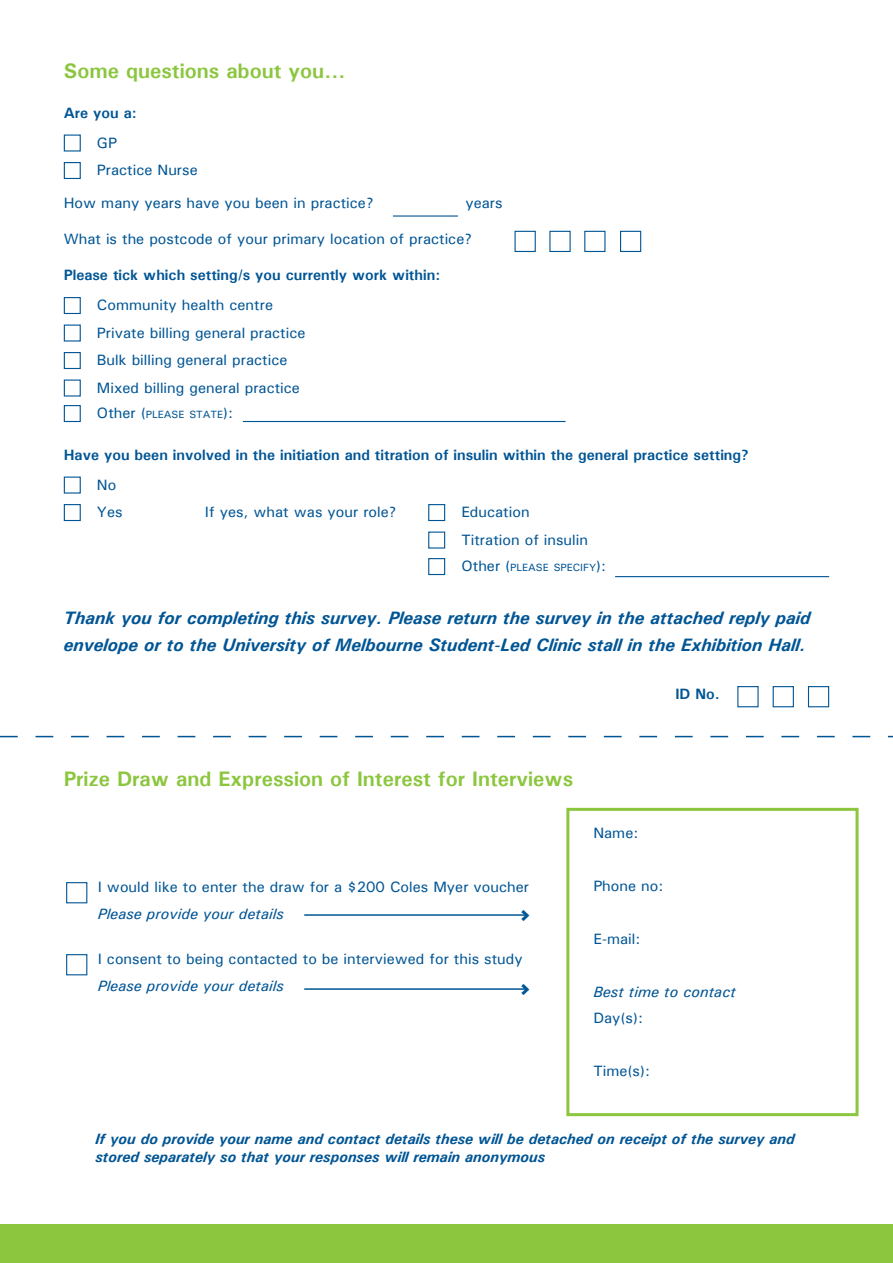
<style>
.page{position:relative;width:893px;height:1263px;background:#fff}
.page>*{position:absolute;margin:0;border:0;box-sizing:border-box;transform-origin:0 0}
.t1{font:700 21px "Univers ATT";color:#8bc63e}
.t2{font:italic 700 18px/27px "Univers ATT";color:#005595}
.t3{font:18px "The Sans Black Expert";color:#005595}
.t4{font:15px "Univers ATT";color:#005595}
.t5{font:700 15px "Univers ATT";color:#005595}
.t6{font:italic 700 15px/18px "Univers ATT";color:#005595}
.t7{font:italic 15px "Univers ATT";color:#005595}
.t8{font:10.5px "Univers ATT";color:#005595}
.s1{font-size:15px}
</style>
<div class="page">
<div style="left:566px;top:808px;width:292px;height:308px;border:3px solid #8bc63e"></div>
<div style="left:0;top:1224px;width:893px;height:39px;background:#8bc63e"></div>
<div style="left:64px;top:135px;width:17px;height:17px;border:1px solid #005595"></div>
<div style="left:64px;top:162px;width:17px;height:17px;border:1px solid #005595"></div>
<hr style="left:393px;top:215px;width:65px;height:2px;background:#005595">
<div style="left:64px;top:379px;width:17px;height:17px;border:1px solid #005595"></div>
<div style="left:64px;top:352px;width:17px;height:17px;border:1px solid #005595"></div>
<div style="left:64px;top:324px;width:17px;height:18px;border:1px solid #005595"></div>
<div style="left:64px;top:297px;width:17px;height:17px;border:1px solid #005595"></div>
<div style="left:514px;top:231px;width:22px;height:21px;border:1px solid #005595"></div>
<div style="left:620px;top:231px;width:21px;height:21px;border:1px solid #005595"></div>
<div style="left:584px;top:231px;width:21px;height:21px;border:1px solid #005595"></div>
<div style="left:549px;top:231px;width:22px;height:21px;border:1px solid #005595"></div>
<div style="left:808px;top:686px;width:21px;height:21px;border:1px solid #005595"></div>
<div style="left:773px;top:686px;width:21px;height:21px;border:1px solid #005595"></div>
<div style="left:737px;top:686px;width:22px;height:21px;border:1px solid #005595"></div>
<svg style="left:0;top:736px;width:893px;height:1px"></svg>
<hr style="left:304px;top:988px;width:222px;height:2px;background:#005595">
<hr style="left:304px;top:914px;width:222px;height:2px;background:#005595">
<div style="left:66px;top:882px;width:21px;height:21px;border:1px solid #005595"></div>
<div style="left:66px;top:954px;width:21px;height:21px;border:1px solid #005595"></div>
<div style="left:64px;top:405px;width:17px;height:17px;border:1px solid #005595"></div>
<hr style="left:243px;top:421px;width:323px;height:1px;background:#005595">
<div style="left:64px;top:504px;width:17px;height:17px;border:1px solid #005595"></div>
<div style="left:64px;top:477px;width:17px;height:17px;border:1px solid #005595"></div>
<div style="left:428px;top:504px;width:17px;height:17px;border:1px solid #005595"></div>
<div style="left:428px;top:531px;width:17px;height:18px;border:1px solid #005595"></div>
<div style="left:428px;top:558px;width:17px;height:17px;border:1px solid #005595"></div>
<hr style="left:615px;top:576px;width:214px;height:1px;background:#005595">
<p class="t1" style="left:64px;top:58px;width:283px">Some questions about you...</p>
<p class="t5" style="left:64px;top:104px;width:75px">Are you a:</p>
<p class="t4" style="left:97px;top:133px;width:22px">GP</p>
<p class="t4" style="left:97px;top:161px;width:102px">Practice Nurse</p>
<p class="t4" style="left:64px;top:194px;width:312px">How many years have you been in practice?</p>
<p class="t4" style="left:465px;top:194px;width:39px">years</p>
<p class="t4" style="left:64px;top:230px;width:410px">What is the postcode of your primary location of practice?</p>
<p class="t5" style="left:64px;top:266px;width:378px">Please tick which setting/s you currently work within:</p>
<p class="t4" style="left:97px;top:296px;width:178px">Community health centre</p>
<p class="t4" style="left:97px;top:323px;width:210px">Private billing general practice</p>
<p class="t4" style="left:97px;top:351px;width:192px">Bulk billing general practice</p>
<p class="t4" style="left:97px;top:378px;width:205px">Mixed billing general practice</p>
<p class="t8" style="left:97px;top:408px;width:138px"><span class="s1">Other (</span>PLEASE STATE<span class="s1">):</span></p>
<p class="t5" style="left:64px;top:446px;width:687px">Have you been involved in the initiation and titration of insulin within the general practice setting?</p>
<p class="t4" style="left:97px;top:475px;width:21px">No</p>
<p class="t4" style="left:97px;top:503px;width:27px">Yes</p>
<p class="t4" style="left:205px;top:503px;width:193px">If yes, what was your role?</p>
<p class="t4" style="left:461px;top:503px;width:70px">Education</p>
<p class="t4" style="left:461px;top:530px;width:128px">Titration of insulin</p>
<p class="t8" style="left:461px;top:561px;width:146px"><span class="s1">Other (</span>PLEASE SPECIFY<span class="s1">):</span></p>
<p class="t2" style="left:64px;top:605px;width:748px">Thank you for completing this survey. Please return the survey in the attached reply paid envelope or to the University of Melbourne Student-Led Clinic stall in the Exhibition Hall.</p>
<p class="t5" style="left:675px;top:685px;width:46px">ID No.</p>
<p class="t1" style="left:64px;top:766px;width:511px">Prize Draw and Expression of Interest for Interviews</p>
<p class="t4" style="left:98px;top:878px;width:433px">I would like to enter the draw for a $200 Coles Myer voucher</p>
<p class="t7" style="left:98px;top:904px;width:188px">Please provide your details</p>
<p class="t4" style="left:98px;top:950px;width:427px">I consent to being contacted to be interviewed for this study</p>
<p class="t7" style="left:98px;top:976px;width:188px">Please provide your details</p>
<p class="t3" style="left:521px;top:898px;width:11px">&gt;</p>
<p class="t3" style="left:521px;top:972px;width:11px">&gt;</p>
<p class="t4" style="left:593px;top:823px;width:46px">Name:</p>
<p class="t4" style="left:593px;top:876px;width:71px">Phone no:</p>
<p class="t4" style="left:593px;top:929px;width:48px">E-mail:</p>
<p class="t7" style="left:593px;top:982px;width:144px">Best time to contact</p>
<p class="t4" style="left:593px;top:1009px;width:51px">Day(s):</p>
<p class="t4" style="left:593px;top:1062px;width:58px">Time(s):</p>
<p class="t6" style="left:95px;top:1130px;width:701px">If you do provide your name and contact details these will be detached on receipt of the survey and stored separately so that your responses will remain anonymous</p>
</div>
